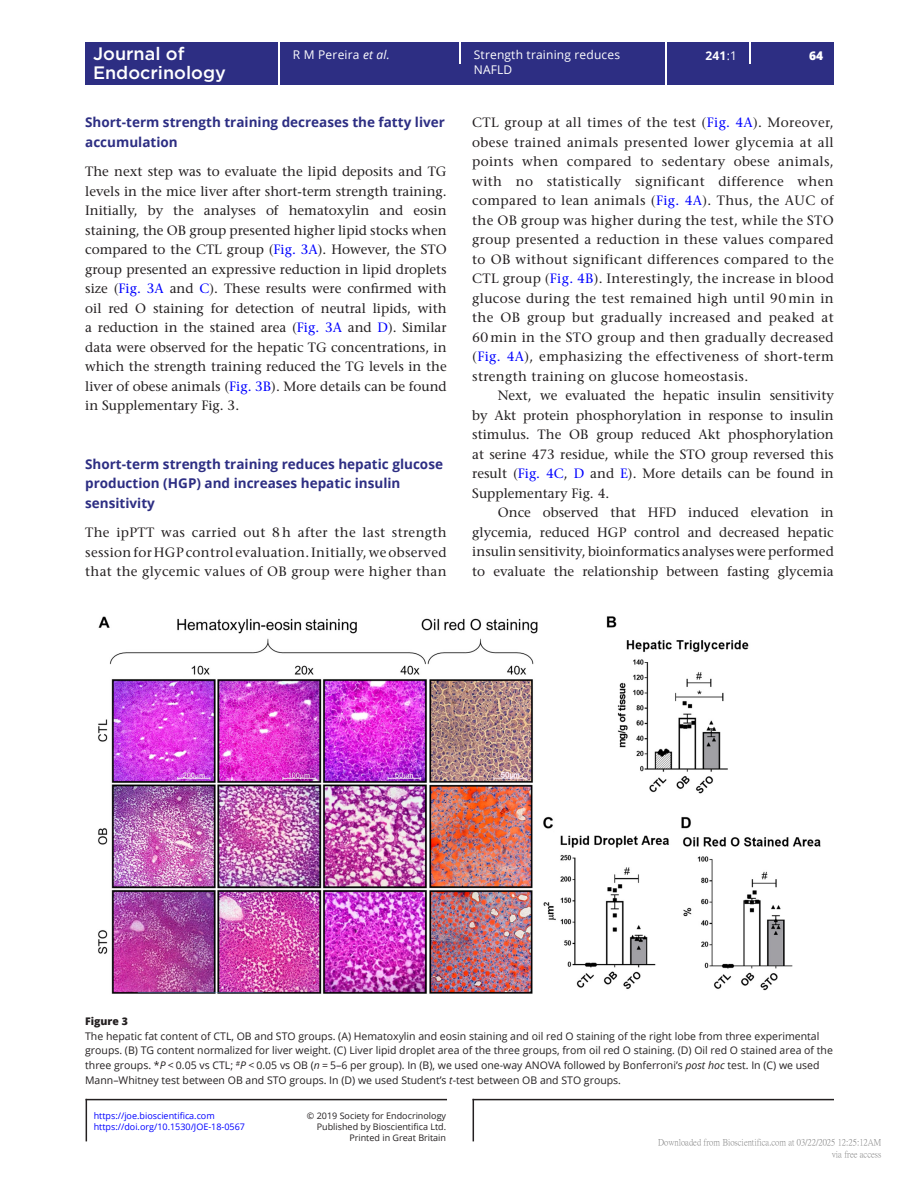
<style>
.page{position:relative;width:919px;height:1187px;background:#fff}
.page>*{position:absolute;margin:0;border:0;box-sizing:border-box;transform-origin:0 0}
.t1{font:500 18px "Gotham";color:#fff}
.TXT{font:500 13.5px/19.5px "Stone Serif Std";letter-spacing:.025em;color:#231f20;text-align:justify}
.TXI{font:500 13.5px/19.5px "Stone Serif Std";color:#231f20;text-align:justify}
.t2{font:700 13.5px/19.5px "Open Sans";color:#2d2e83}
.t3{font:12px "Open Sans";letter-spacing:.015em;color:#fff}
.t4{font:700 12px "Open Sans";color:#fff}
.t5{font:800 12px "Open Sans";color:#fff}
.FC{font:10.5px/14.7px "Open Sans";color:#231f20}
.FC-2{font:800 10.5px "Open Sans";color:#231f20}
.t6{font:9px/10.8px "Open Sans";color:#231f20;text-align:right}
.t7{font:9px/12px "P Ming Li U";color:rgb(0 0 0/.5);text-align:right}
.t8{font:9px "Open Sans";color:#00f}
.s1{font-style:italic}
.s2{font-weight:400}
.s3{color:#00f}
</style>
<div class="page">
<hr style="left:86px;top:1098px;width:361px;height:2px;background:#231f20">
<hr style="left:86px;top:1098px;width:1px;height:43px;background:#231f20">
<hr style="left:472px;top:1098px;width:361px;height:2px;background:#231f20">
<hr style="left:472px;top:1098px;width:2px;height:43px;background:#231f20">
<div style="left:85px;top:42px;width:749px;height:43px;background:#2d2e83"></div>
<hr style="left:278px;top:42px;width:1px;height:43px;background:#fff">
<hr style="left:665px;top:42px;width:1px;height:43px;background:#fff">
<svg style="left:459px;top:42px;width:1px;height:21px"></svg>
<svg style="left:749px;top:42px;width:1px;height:21px"></svg>
<img style="left:98px;top:616px;width:723px;height:378px">
<h1 class="t1" style="left:93px;top:41px;width:93px">Journal of</h1>
<p class="t3" style="left:293px;top:47px;width:98px">R M Pereira <span class="s1">et al.</span></p>
<p class="t4" style="left:705px;top:47px;width:33px">241<span class="s2">:1</span></p>
<h1 class="t1" style="left:93px;top:61px;width:134px">Endocrinology</h1>
<h2 class="t2" style="left:85px;top:112px;width:361px">Short-term strength training decreases the fatty liver accumulation</h2>
<p class="TXT" style="left:85px;top:162px;width:363px">The next step was to evaluate the lipid deposits and TG levels in the mice liver after short-term strength training.<br>Initially, by the analyses of hematoxylin and eosin staining, the OB group presented higher lipid stocks when compared to the CTL group (<span class="s3">Fig. 3A</span>). However, the STO group presented an expressive reduction in lipid droplets size (<span class="s3">Fig. 3A</span> and <span class="s3">C</span>). These results were confirmed with oil red O staining for detection of neutral lipids, with a reduction in the stained area (<span class="s3">Fig. 3A</span> and <span class="s3">D</span>). Similar data were observed for the hepatic TG concentrations, in which the strength training reduced the TG levels in the liver of obese animals (<span class="s3">Fig. 3B</span>). More details can be found in Supplementary Fig. 3.</p>
<p class="t3" style="left:474px;top:47px;width:148px">Strength training reduces</p>
<p class="t5" style="left:809px;top:46px;width:16px">64</p>
<p class="t3" style="left:474px;top:62px;width:40px">NAFLD</p>
<p class="TXT" style="left:472px;top:113px;width:363px">CTL group at all times of the test (<span class="s3">Fig. 4A</span>). Moreover, obese trained animals presented lower glycemia at all points when compared to sedentary obese animals, with no statistically significant difference when compared to lean animals (<span class="s3">Fig. 4A</span>). Thus, the AUC of the OB group was higher during the test, while the STO group presented a reduction in these values compared to OB without significant differences compared to the CTL group (<span class="s3">Fig. 4B</span>). Interestingly, the increase in blood glucose during the test remained high until 90 min in the OB group but gradually increased and peaked at 60 min in the STO group and then gradually decreased (<span class="s3">Fig. 4A</span>), emphasizing the effectiveness of short-term strength training on glucose homeostasis.</p>
<p class="TXI" style="left:472px;top:386px;width:363px;text-indent:26px">Next, we evaluated the hepatic insulin sensitivity by Akt protein phosphorylation in response to insulin stimulus. The OB group reduced Akt phosphorylation at serine 473 residue, while the STO group reversed this result (<span class="s3">Fig. 4C</span>, <span class="s3">D</span> and <span class="s3">E</span>). More details can be found in Supplementary Fig. 4.</p>
<p class="TXI" style="left:472px;top:503px;width:363px;text-indent:26px">Once observed that HFD induced elevation in glycemia, reduced HGP control and decreased hepatic insulin sensitivity, bioinformatics analyses were performed to evaluate the relationship between fasting glycemia</p>
<h2 class="t2" style="left:85px;top:454px;width:359px">Short-term strength training reduces hepatic glucose production (HGP) and increases hepatic insulin sensitivity</h2>
<p class="TXT" style="left:85px;top:522px;width:363px">The ipPTT was carried out 8 h after the last strength session for HGP control evaluation. Initially, we observed that the glycemic values of OB group were higher than</p>
<p class="FC-2" style="left:85px;top:1013px;width:44px">Figure 3</p>
<p class="FC" style="left:85px;top:1028px;width:749px">The hepatic fat content of CTL, OB and STO groups. (A) Hematoxylin and eosin staining and oil red O staining of the right lobe from three experimental groups. (B) TG content normalized for liver weight. (C) Liver lipid droplet area of the three groups, from oil red O staining. (D) Oil red O stained area of the three groups. *<span class="s1">P</span> &lt; 0.05 vs CTL; <sup>#</sup><span class="s1">P</span> &lt; 0.05 vs OB (<span class="s1">n</span> = 5–6 per group). In (B), we used one-way ANOVA followed by Bonferroni’s <span class="s1">post hoc</span> test. In (C) we used Mann–Whitney test between OB and STO groups. In (D) we used Student’s <span class="s1">t</span>-test between OB and STO groups.</p>
<p class="t8" style="left:94px;top:1109px;width:123px">https://joe.bioscientifica.com</p>
<p class="t6" style="left:307px;top:1110px;width:141px">© 2019 Society for Endocrinology<br>Published by Bioscientifica Ltd.<br>Printed in Great Britain</p>
<p class="t8" style="left:94px;top:1120px;width:153px">https://doi.org/10.1530/JOE-18-0567</p>
<p class="t7" style="left:658px;top:1136px;width:225px">Downloaded from Bioscientifica.com at 03/22/2025 12:25:12AM via free access</p>
</div>
